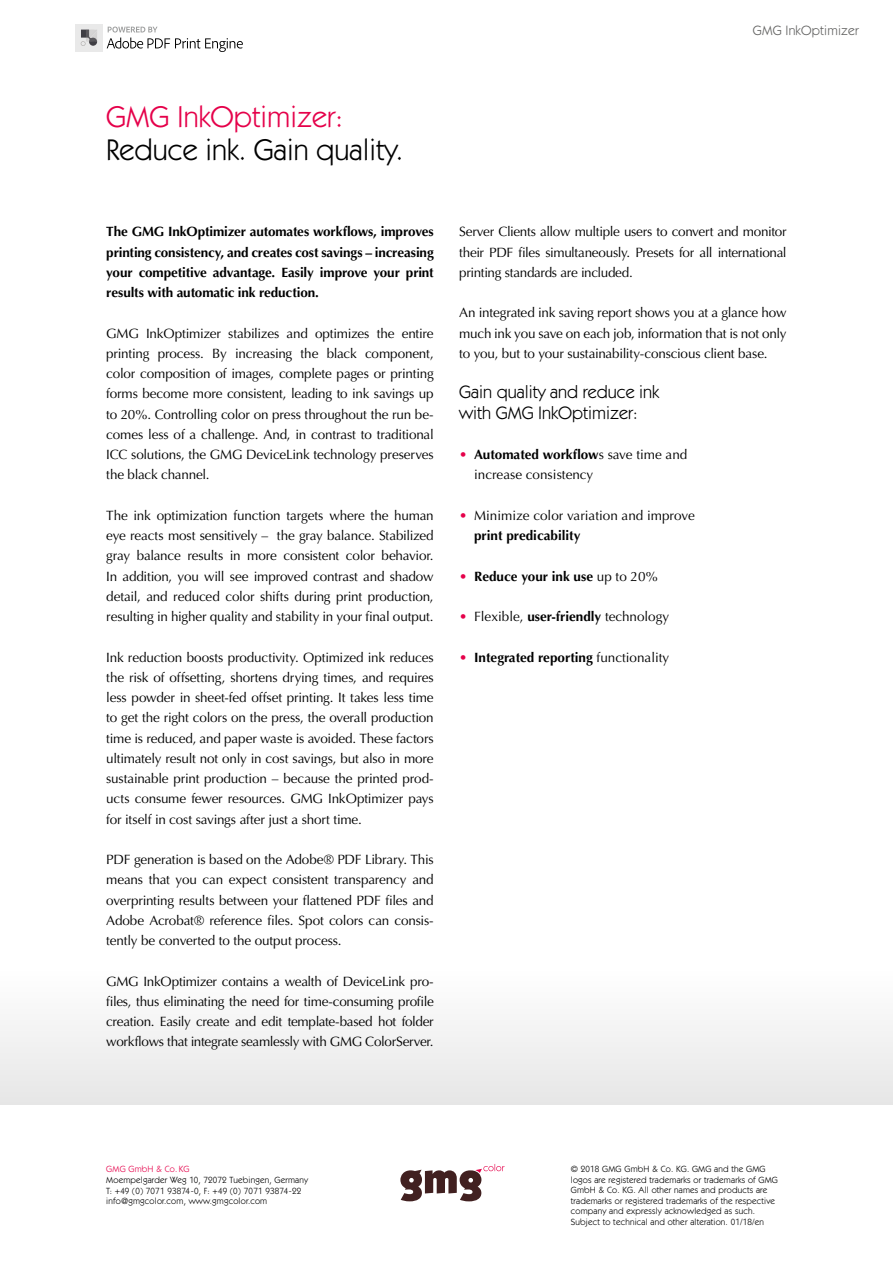
<style>
.page{position:relative;width:893px;height:1263px;background:#fff}
.page>*{position:absolute;margin:0;border:0;box-sizing:border-box;transform-origin:0 0}
.t1{font:30px "ITC Kabel Std";color:#000}
.t2{font:30px "ITC Kabel Std";color:#e5014a}
.t3{font:18px/20.2px "ITC Kabel Std";color:#000}
.t4{font:13.5px/20.2px "Optima LT Std";letter-spacing:-.015em;color:#000;text-align:justify}
.t5{font:700 13.5px/20.2px "Optima LT Std";letter-spacing:-.005em;color:#000;text-align:justify}
.t6{font:13.5px "ITC Kabel Std";letter-spacing:.015em;color:#636362}
.t7{font:9px/10.5px "ITC Kabel Std";letter-spacing:.02em;color:#000}
.t8{font:9px "ITC Kabel Std";letter-spacing:.02em;color:#e5014a}
.s1{color:#e5014a}
.s2{font-weight:700}
.s3{font-weight:400;color:#e5014a}
.s4{font-weight:400}
</style>
<div class="page">
<div style="left:75px;top:24px;width:28px;height:27px;background:#e9e9e9"></div>
<svg style="left:81px;top:30px;width:16px;height:16px"></svg>
<svg style="left:107px;top:27px;width:136px;height:25px"></svg>
<svg style="left:400px;top:1164px;width:105px;height:37px"></svg>
<div style="left:0;top:809px;width:893px;height:296px;background:linear-gradient(to bottom,#fff,#ededed)"></div>
<p class="t6" style="left:753px;top:23px;width:108px">GMG InkOptimizer</p>
<h1 class="t2" style="left:106px;top:99px;width:238px">GMG InkOptimizer:</h1>
<h1 class="t1" style="left:106px;top:132px;width:298px">Reduce ink. Gain quality.</h1>
<p class="t5" style="left:106px;top:222px;width:329px">The GMG InkOptimizer automates workflows, improves printing consistency, and creates cost savings – increasing your competitive advantage. Easily improve your print results with automatic ink reduction.</p>
<p class="t4" style="left:106px;top:323px;width:329px">GMG InkOptimizer stabilizes and optimizes the entire printing process. By increasing the black component, color composition of images, complete pages or printing forms become more consistent, leading to ink savings up to 20%. Controlling color on press throughout the run be&shy;comes less of a challenge. And, in contrast to traditional ICC solutions, the GMG DeviceLink technology preserves the black channel.</p>
<p class="t4" style="left:106px;top:505px;width:329px">The ink optimization function targets where the human eye reacts most sensitively – the gray balance. Stabilized gray balance results in more consistent color behavior.<br>In addition, you will see improved contrast and shadow detail, and reduced color shifts during print production, resulting in higher quality and stability in your final output.</p>
<p class="t4" style="left:106px;top:647px;width:329px">Ink reduction boosts productivity. Optimized ink reduces the risk of offsetting, shortens drying times, and requires less powder in sheet-fed offset printing. It takes less time to get the right colors on the press, the overall production time is reduced, and paper waste is avoided. These factors ultimately result not only in cost savings, but also in more sustainable print production – because the printed prod&shy;ucts consume fewer resources. GMG InkOptimizer pays for itself in cost savings after just a short time.</p>
<p class="t4" style="left:106px;top:850px;width:329px">PDF generation is based on the Adobe® PDF Library. This means that you can expect consistent transparency and overprinting results between your flattened PDF files and Adobe Acrobat® reference files. Spot colors can consis&shy;tently be converted to the output process.</p>
<p class="t4" style="left:106px;top:971px;width:329px">GMG InkOptimizer contains a wealth of DeviceLink pro&shy;files, thus eliminating the need for time-consuming profile creation. Easily create and edit template-based hot folder workflows that integrate seamlessly with GMG ColorServer.</p>
<p class="t4" style="left:459px;top:222px;width:329px">Server Clients allow multiple users to convert and monitor their PDF files simultaneously. Presets for all international printing standards are included.</p>
<p class="t4" style="left:459px;top:303px;width:329px">An integrated ink saving report shows you at a glance how much ink you save on each job, information that is not only to you, but to your sustainability-conscious client base.</p>
<h2 class="t3" style="left:459px;top:382px;width:201px">Gain quality and reduce ink with GMG InkOptimizer:</h2>
<p class="t4" style="left:474px;top:445px;width:215px;text-indent:-15px"><span class="s1">•</span> <span class="s2">Automated workflow</span>s save time and increase consistency</p>
<p class="t4" style="left:474px;top:505px;width:222px;text-indent:-15px"><span class="s1">•</span> Minimize color variation and improve <span class="s2">print predicability</span></p>
<p class="t5" style="left:459px;top:566px;width:200px"><span class="s3">•</span> Reduce your ink use <span class="s4">up to 20%</span></p>
<p class="t4" style="left:459px;top:607px;width:212px"><span class="s1">•</span> Flexible, <span class="s2">user-friendly</span> technology</p>
<p class="t5" style="left:459px;top:647px;width:212px"><span class="s3">•</span> Integrated reporting <span class="s4">functionality</span></p>
<p class="t8" style="left:106px;top:1164px;width:85px">GMG GmbH &amp; Co. KG</p>
<p class="t7" style="left:106px;top:1174px;width:203px;line-height:11.1px">Moempelgarder Weg 10, 72072 Tuebingen, Germany<br>T: +49 (0) 7071 93874-0, F: +49 (0) 7071 93874-22</p>
<p class="t7" style="left:106px;top:1195px;width:163px">info@gmgcolor.com, www.gmgcolor.com</p>
<p class="t7" style="left:571px;top:1164px;width:209px">© 2018 GMG GmbH &amp; Co. KG. GMG and the GMG logos are registered trademarks or trademarks of GMG GmbH &amp; Co. KG. All other names and products are trademarks or registered trademarks of the respective company and expressly acknowledged as such.<br>Subject to technical and other alteration. 01/18/en</p>
</div>
